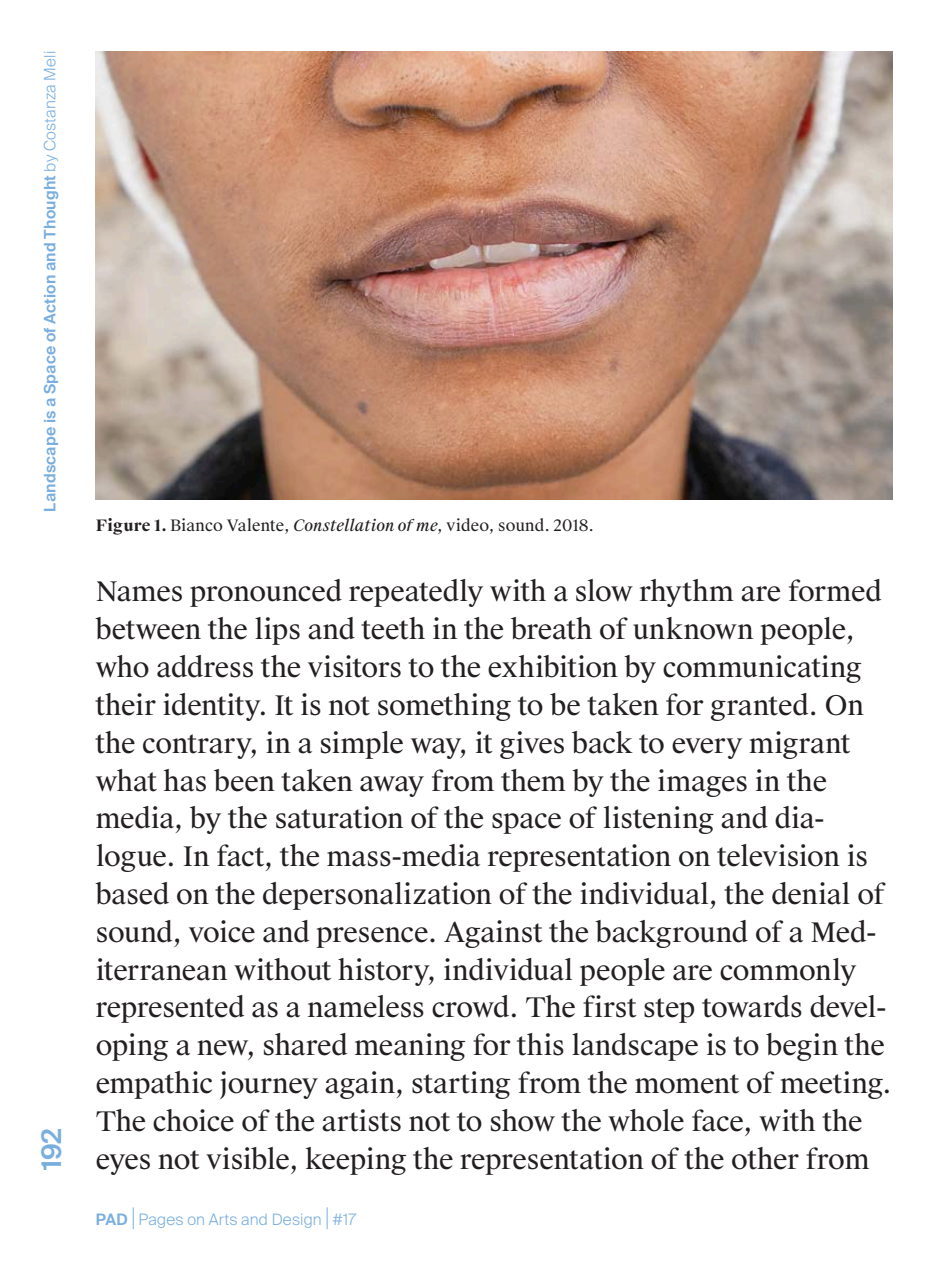
<style>
.page{position:relative;width:944px;height:1276px;background:#fff}
.page>*{position:absolute;margin:0;border:0;box-sizing:border-box;transform-origin:0 0}
.t1{font:27px/37.8px "Suisse Works";letter-spacing:-.01em;color:#231f20}
.t2{font:600 27px "Suisse Intl";color:#79aede}
.t3{font:15.75px "Suisse Works";letter-spacing:.005em;color:#231f20}
.t4{font:600 15.75px "Suisse Intl";letter-spacing:.015em;color:#79aede}
.t5{font:300 15.75px "Suisse Intl";letter-spacing:.015em;color:#79aede}
.s1{font-weight:300}
.s2{font-weight:700}
.s3{font-style:italic}
.s4{font-weight:600}
</style>
<div class="page">
<svg style="left:133px;top:1207px;width:1px;height:22px"></svg>
<svg style="left:327px;top:1207px;width:1px;height:22px"></svg>
<img style="left:96px;top:51px;width:797px;height:449px">
<p class="t4" style="left:41px;top:512px;width:462px;rotate:-90deg">Landscape is a Space of Action and Thought <span class="s1">by Costanza Meli</span></p>
<p class="t2" style="left:36px;top:1170px;width:44px;rotate:-90deg">192</p>
<p class="t3" style="left:96px;top:516px;width:500px"><span class="s2">Figure 1.</span> Bianco Valente, <span class="s3">Constellation of me</span>, video, sound. 2018.</p>
<p class="t1" style="left:96px;top:573px;width:798px">Names pronounced repeatedly with a slow rhythm are formed between the lips and teeth in the breath of unknown people, who address the visitors to the exhibition by communicating their identity. It is not something to be taken for granted. On the contrary, in a simple way, it gives back to every migrant what has been taken away from them by the images in the media, by the saturation of the space of listening and dia&shy;logue. In fact, the mass-media representation on television is based on the depersonalization of the individual, the denial of sound, voice and presence. Against the background of a Med&shy;iterranean without history, individual people are commonly represented as a nameless crowd. The first step towards devel&shy;oping a new, shared meaning for this landscape is to begin the empathic journey again, starting from the moment of meeting.<br>The choice of the artists not to show the whole face, with the eyes not visible, keeping the representation of the other from</p>
<p class="t5" style="left:96px;top:1209px;width:262px"><span class="s4">PAD</span> Pages on Arts and Design #17</p>
</div>
